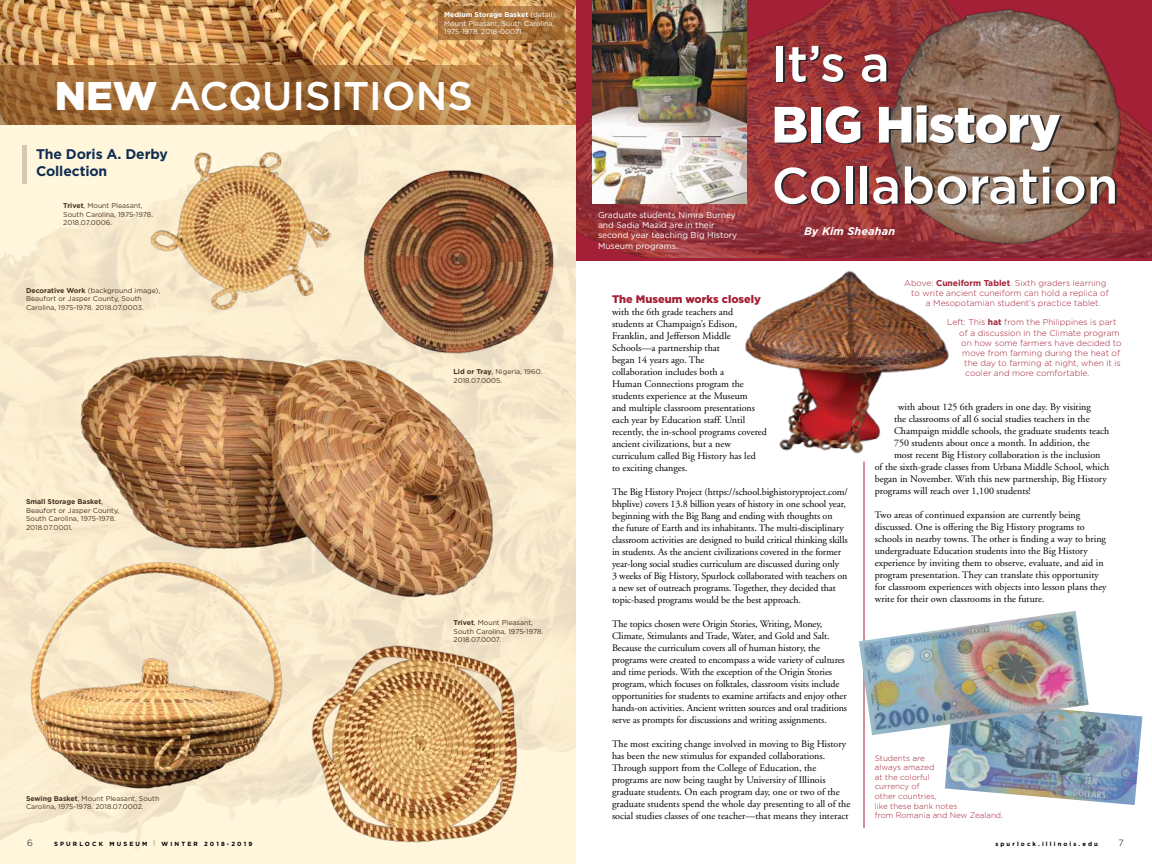
<style>
.page{position:relative;width:1152px;height:864px;background:#fff}
.page>*{position:absolute;margin:0;border:0;box-sizing:border-box;transform-origin:0 0}
.t1{font:500 50.9px "Gotham";color:#fff}
.t2{font:900 50.9px "Gotham";letter-spacing:-.01em;color:#fff}
.t3{font:500 40px "Gotham";color:#fff}
.t4{font:700 14px/16.8px "Gotham";letter-spacing:-.01em;color:#0f2d52}
.t5{font:900 11px "Gotham";color:#a32036}
.t6{font:italic 700 11px "Gotham";letter-spacing:.01em;color:#fff}
.t7{font:10px/12px "Adobe Garamond";color:#000}
.t8{font:300 9px "Gotham";color:#000}
.t9{font:300 8.5px "Gotham";color:#a32036}
.t10{font:8.5px/10.2px "Gotham";color:#fff}
.t11{font:300 8px/9.6px "Gotham";color:#a32036}
.t12{font:7px/8.4px "Gotham";color:#483224}
.t13{font:7px/8.4px "Gotham";color:#fff}
.t14{font:700 6px "Gotham";letter-spacing:.35em;color:#000}
.s1{font-weight:700}
.s2{font-weight:900}
</style>
<div class="page">
<img style="left:576px;top:0;width:288px;height:257px">
<img style="left:593px;top:0;width:154px;height:204px">
<img style="left:864px;top:0;width:288px;height:261px">
<img style="left:0;top:0;width:576px;height:864px">
<svg style="left:0;top:66px;width:576px;height:59px;background:#a6703a"></svg>
<div style="left:22px;top:145px;width:5px;height:39px;background:#d7c8b4"></div>
<img style="left:73px;top:347px;width:430px;height:258px">
<img style="left:356px;top:162px;width:202px;height:195px">
<img style="left:133px;top:130px;width:212px;height:199px">
<img style="left:305px;top:639px;width:218px;height:206px">
<img style="left:19px;top:546px;width:276px;height:255px">
<svg style="left:438px;top:6px;width:127px;height:34px;background:#a87239"></svg>
<img style="left:745px;top:270px;width:204px;height:194px">
<img style="left:945px;top:711px;width:197px;height:94px">
<hr style="left:864px;top:462px;width:1px;height:366px;background:#a32036">
<img style="left:859px;top:611px;width:230px;height:124px">
<p class="t13" style="left:444px;top:10px;width:115px"><span class="s1">Medium Storage Basket</span> (detail),<br>Mount Pleasant, South Carolina,<br>1975-1978. 2018-00071.</p>
<h2 class="t3" style="left:55px;top:70px;width:420px"><span class="s2">NEW</span> ACQUISITIONS</h2>
<h3 class="t4" style="left:36px;top:146px;width:133px">The Doris A. Derby<br>Collection</h3>
<p class="t12" style="left:63px;top:201px;width:91px"><span class="s1">Trivet</span>, Mount Pleasant,<br>South Carolina, 1975-1978.<br>2018.07.0006.</p>
<p class="t12" style="left:26px;top:286px;width:136px"><span class="s1">Decorative Work</span> (background image),<br>Beaufort or Jasper County, South<br>Carolina, 1975-1978. 2018.07.0003.</p>
<p class="t12" style="left:26px;top:498px;width:95px"><span class="s1">Small Storage Basket</span>,<br>Beaufort or Jasper County,<br>South Carolina, 1975-1978.<br>2018.07.0001.</p>
<p class="t12" style="left:26px;top:794px;width:135px"><span class="s1">Sewing Basket</span>, Mount Pleasant, South<br>Carolina, 1975-1978. 2018.07.0002.</p>
<p class="t12" style="left:454px;top:367px;width:90px"><span class="s1">Lid or Tray</span>, Nigeria, 1960.<br>2018.07.0005.</p>
<p class="t12" style="left:454px;top:619px;width:91px"><span class="s1">Trivet</span>, Mount Pleasant,<br>South Carolina, 1975-1978.<br>2018.07.0007.</p>
<p class="t10" style="left:598px;top:210px;width:141px">Graduate students Nimra Burney and Sadia Mazid are in their second year teaching Big History<br>Museum programs.</p>
<h1 class="t1" style="left:772px;top:30px;width:120px">It’s a</h1>
<h1 class="t2" style="left:772px;top:89px;width:291px">BIG History</h1>
<h1 class="t1" style="left:772px;top:152px;width:348px">Collaboration</h1>
<p class="t6" style="left:804px;top:224px;width:93px">By Kim Sheahan</p>
<p class="t5" style="left:612px;top:292px;width:151px">The Museum works closely</p>
<p class="t7" style="left:612px;top:306px;width:157px">with the 6th grade teachers and students at Champaign’s Edison,<br>Franklin, and Jefferson Middle<br>Schools—a partnership that<br>began 14 years ago. The<br>collaboration includes both a<br>Human Connections program the students experience at the Museum<br>and multiple classroom presentations each year by Education staff. Until recently, the in-school programs covered ancient civilizations, but a new curriculum called Big History has led<br>to exciting changes.</p>
<p class="t7" style="left:612px;top:486px;width:237px">The Big History Project (https://school.bighistoryproject.com/ bhplive) covers 13.8 billion years of history in one school year, beginning with the Big Bang and ending with thoughts on<br>the future of Earth and its inhabitants. The multi-disciplinary classroom activities are designed to build critical thinking skills in students. As the ancient civilizations covered in the former year-long social studies curriculum are discussed during only<br>3 weeks of Big History, Spurlock collaborated with teachers on a new set of outreach programs. Together, they decided that topic-based programs would be the best approach.</p>
<p class="t7" style="left:612px;top:618px;width:237px">The topics chosen were Origin Stories, Writing, Money, Climate, Stimulants and Trade, Water, and Gold and Salt.<br>Because the curriculum covers all of human history, the programs were created to encompass a wide variety of cultures and time periods. With the exception of the Origin Stories program, which focuses on folktales, classroom visits include opportunities for students to examine artifacts and enjoy other hands-on activities. Ancient written sources and oral traditions serve as prompts for discussions and writing assignments.</p>
<p class="t7" style="left:612px;top:738px;width:240px">The most exciting change involved in moving to Big History has been the new stimulus for expanded collaborations.<br>Through support from the College of Education, the programs are now being taught by University of Illinois graduate students. On each program day, one or two of the graduate students spend the whole day presenting to all of the social studies classes of one teacher—that means they interact</p>
<p class="t9" style="left:904px;top:277px;width:204px">Above: <span class="s1">Cuneiform Tablet</span>. Sixth graders learning</p>
<p class="t9" style="left:911px;top:288px;width:199px">to write ancient cuneiform can hold a replica of</p>
<p class="t9" style="left:926px;top:298px;width:176px">a Mesopotamian student’s practice tablet.</p>
<p class="t9" style="left:947px;top:317px;width:171px">Left: This <span class="s1">hat</span> from the Philippines is part</p>
<p class="t9" style="left:959px;top:327px;width:162px">of a discussion in the Climate program</p>
<p class="t9" style="left:961px;top:337px;width:162px">on how some farmers have decided to</p>
<p class="t9" style="left:962px;top:348px;width:159px">move from farming during the heat of</p>
<p class="t9" style="left:964px;top:358px;width:158px">the day to farming at night, when it is</p>
<p class="t9" style="left:965px;top:368px;width:125px">cooler and more comfortable.</p>
<p class="t7" style="left:898px;top:401px;width:194px">with about 125 6th graders in one day. By visiting</p>
<p class="t7" style="left:894px;top:413px;width:197px">the classrooms of all 6 social studies teachers in the</p>
<p class="t7" style="left:894px;top:425px;width:217px">Champaign middle schools, the graduate students teach</p>
<p class="t7" style="left:894px;top:437px;width:197px">750 students about once a month. In addition, the</p>
<p class="t7" style="left:894px;top:449px;width:208px">most recent Big History collaboration is the inclusion</p>
<p class="t7" style="left:875px;top:461px;width:236px">of the sixth-grade classes from Urbana Middle School, which</p>
<p class="t7" style="left:875px;top:473px;width:233px">began in November. With this new partnership, Big History</p>
<p class="t7" style="left:875px;top:485px;width:158px">programs will reach over 1,100 students!</p>
<p class="t7" style="left:875px;top:509px;width:233px">Two areas of continued expansion are currently being discussed. One is offering the Big History programs to schools in nearby towns. The other is finding a way to bring undergraduate Education students into the Big History experience by inviting them to observe, evaluate, and aid in program presentation. They can translate this opportunity for classroom experiences with objects into lesson plans they write for their own classrooms in the future.</p>
<p class="t11" style="left:875px;top:753px;width:130px">Students are<br>always amazed<br>at the colorful<br>currency of<br>other countries,<br>like these bank notes<br>from Romania and New Zealand.</p>
<p class="t8" style="left:27px;top:837px;width:7px">6</p>
<p class="t14" style="left:54px;top:840px;width:200px">SPURLOCK MUSEUM <sup>|</sup> WINTER 2018-2019</p>
<p class="t14" style="left:995px;top:840px;width:104px">spurlock.illinois.edu</p>
<p class="t8" style="left:1119px;top:837px;width:7px">7</p>
</div>
